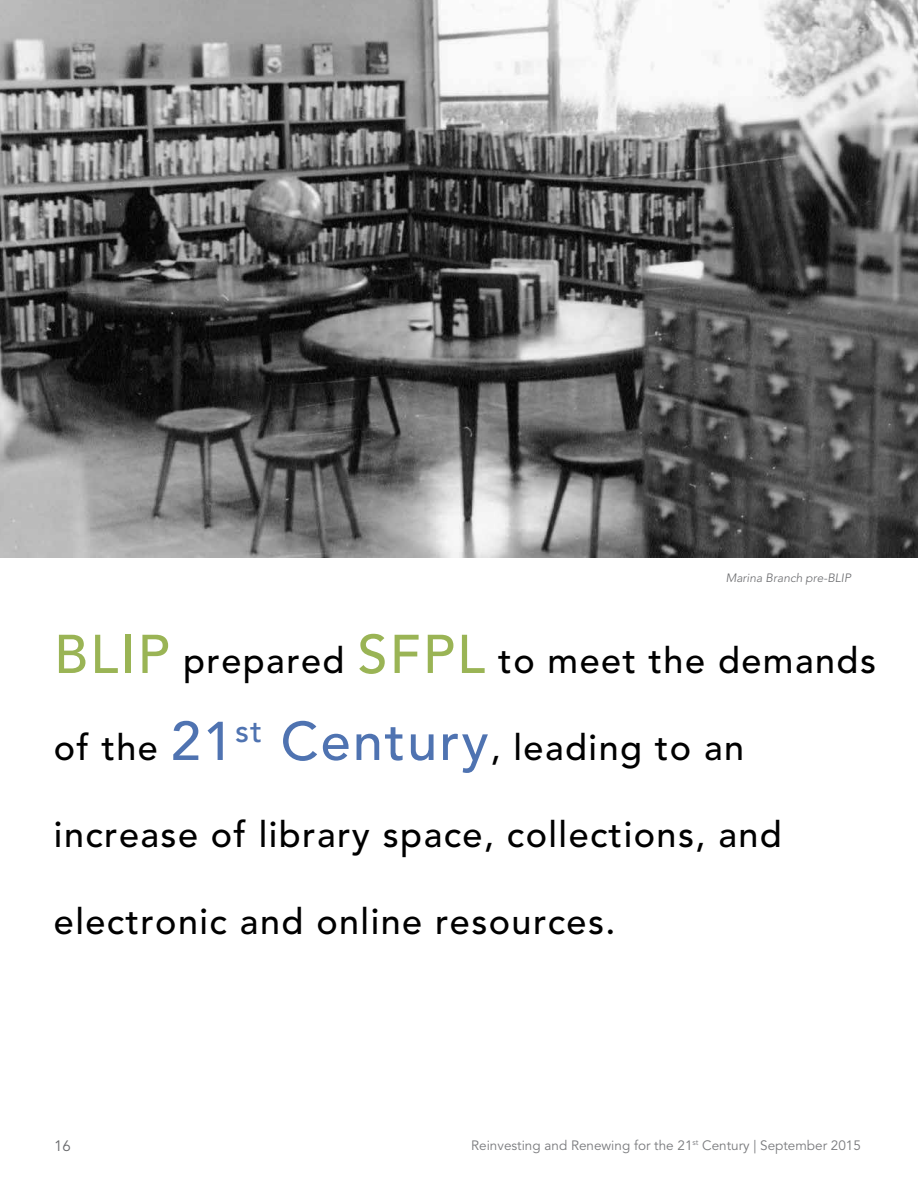
<style>
.page{position:relative;width:918px;height:1188px;background:#fff}
.page>*{position:absolute;margin:0;border:0;box-sizing:border-box;transform-origin:0 0}
.t1{font:500 36px "Avenir LT Std";letter-spacing:.04em;color:#000}
.t2{font:15px "Avenir LT Std";color:#696a6d}
.t3{font:13.5px "Avenir LT Std";color:#797a7d}
.t4{font:italic 300 12px "Avenir LT Std";color:#696a6d}
.s1{font-size:54px;color:#9ab455}
.s2{font-size:54px;color:#4f73b1}
</style>
<div class="page">
<img style="left:0;top:0;width:918px;height:557px">
<p class="t4" style="left:726px;top:571px;width:127px">Marina Branch pre-BLIP</p>
<p class="t1" style="left:54px;top:640px;width:824px"><span class="s1">BLIP</span> prepared <span class="s1">SFPL</span> to meet the demands</p>
<p class="t1" style="left:54px;top:727px;width:692px">of the <span class="s2">21</span><sup>st</sup> <span class="s2">Century</span>, leading to an</p>
<p class="t1" style="left:54px;top:814px;width:729px">increase of library space, collections, and</p>
<p class="t1" style="left:54px;top:901px;width:563px">electronic and online resources.</p>
<p class="t2" style="left:54px;top:1137px;width:18px">16</p>
<p class="t3" style="left:471px;top:1137px;width:391px">Reinvesting and Renewing for the 21<sup>st</sup> Century | September 2015</p>
</div>
